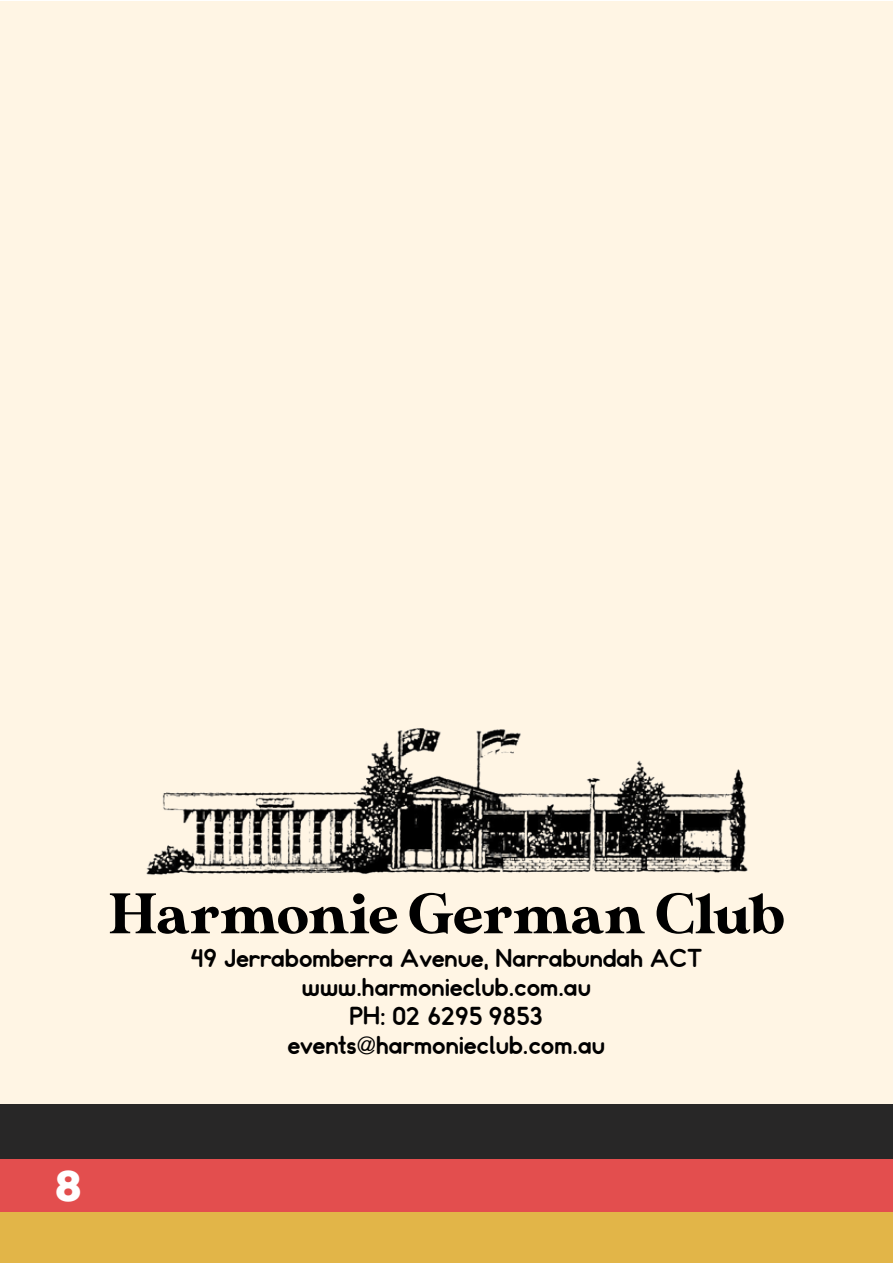
<style>
.page{position:relative;width:893px;height:1263px;background:#fff}
.page>*{position:absolute;margin:0;border:0;box-sizing:border-box;transform-origin:0 0}
.t1{font:57px "MADE Sunflower";color:#000}
.t2{font:45px "Mont Heavy DEMO";color:#fff}
.t3{font:24px/28.8px "Somatic Rounded";color:#000;text-align:center}
.s1{font-family:"Helv";font-weight:300}
</style>
<div class="page">
<div style="left:1px;top:1px;width:892px;height:1262px;background:#fff5e4"></div>
<div style="left:1px;top:1210px;width:892px;height:53px;background:#e2b548"></div>
<div style="left:1px;top:1157px;width:892px;height:54px;background:#e34e4e"></div>
<div style="left:1px;top:1105px;width:892px;height:54px;background:#282727"></div>
<img style="left:146px;top:728px;width:602px;height:147px">
<h1 class="t1" style="left:109px;top:882px;width:677px">Harmonie German Club</h1>
<p class="t3" style="left:191px;top:946px;width:513px">49 Jerrabomberra Avenue, Narrabundah ACT www.harmonieclub.com.au<br>PH: 02 6295 9853 events<span class="s1">@</span>harmonieclub.com.au</p>
<h2 class="t2" style="left:55px;top:1160px;width:29px">8</h2>
</div>
